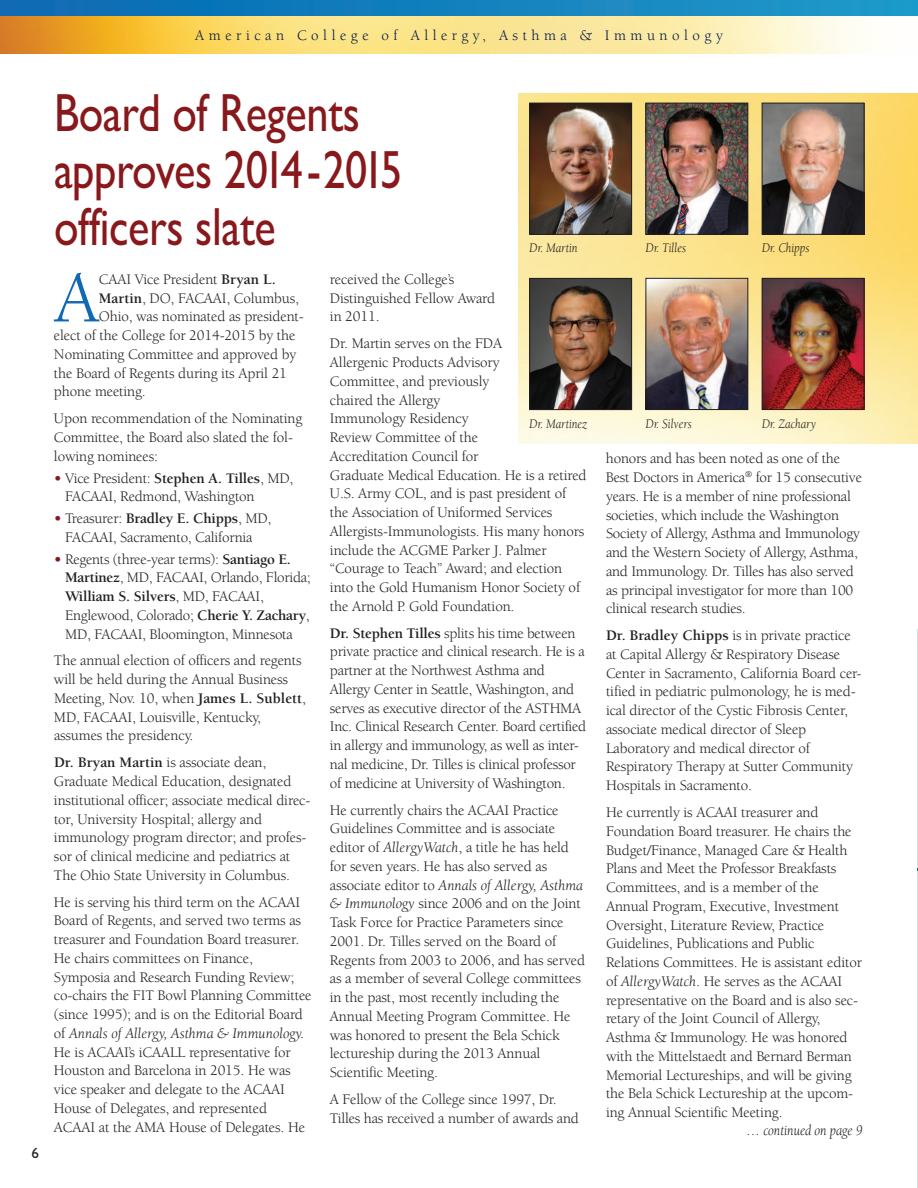
<style>
.page{position:relative;width:918px;height:1188px;background:#fff}
.page>*{position:absolute;margin:0;border:0;box-sizing:border-box;transform-origin:0 0}
.t1{font:73.95px "Berkeley";color:#1269b3}
.t2{font:54px/57px "Gill Sans";letter-spacing:-.01em;color:#88181b;scale:.82 1}
.t3{font:15px/18.8px "Berkeley";letter-spacing:-.01em;color:#231f20}
.t4{font:15px "Berkeley";letter-spacing:.3em;color:#001748}
.t5{font:italic 15px "Berkeley";letter-spacing:-.005em;color:#231f20;scale:.9 1}
.t6{font:15px "Gill Sans";color:#231f20}
.t7{font:italic 13.5px "Berkeley";letter-spacing:-.005em;color:#231f20;scale:.9 1}
.s1{font-weight:700}
.s2{font-weight:700;color:#88181b}
.s3{font-style:italic}
</style>
<div class="page">
<hr style="left:917px;top:629px;width:1px;height:559px;background:#cae1e1">
<img style="left:0;top:16px;width:860px;height:38px">
<div style="left:0;top:0;width:918px;height:16px;background:linear-gradient(to right,#0969b3,#1f9ac9)"></div>
<img style="left:518px;top:93px;width:400px;height:351px">
<img style="left:531px;top:105px;width:99px;height:128px">
<div style="left:529px;top:103px;width:103px;height:132px;border:1px solid #231f20"></div>
<img style="left:648px;top:105px;width:98px;height:128px">
<div style="left:646px;top:103px;width:102px;height:132px;border:1px solid #231f20"></div>
<img style="left:764px;top:105px;width:98px;height:128px">
<div style="left:762px;top:103px;width:102px;height:132px;border:1px solid #231f20"></div>
<img style="left:531px;top:280px;width:99px;height:128px">
<div style="left:529px;top:278px;width:103px;height:132px;border:1px solid #231f20"></div>
<img style="left:648px;top:280px;width:98px;height:128px">
<div style="left:646px;top:278px;width:102px;height:132px;border:1px solid #231f20"></div>
<img style="left:764px;top:280px;width:98px;height:128px">
<div style="left:762px;top:278px;width:102px;height:132px;border:1px solid #231f20"></div>
<p class="t4" style="left:195px;top:30px;width:529px">American College of Allergy, Asthma &amp; Immunology</p>
<p class="t6" style="left:32px;top:1144px;width:9px">6</p>
<h2 class="t2" style="left:54px;top:84px;width:426px">Board of Regents approves 2014-2015 officers slate</h2>
<p class="t7" style="left:529px;top:243px;width:55px">Dr. Martin</p>
<p class="t7" style="left:646px;top:243px;width:47px">Dr. Tilles</p>
<p class="t7" style="left:762px;top:243px;width:55px">Dr. Chipps</p>
<h1 class="t1" style="left:54px;top:269px;width:47px">A</h1>
<p class="t3" style="left:99px;top:271px;width:178px">CAAI Vice President <span class="s1">Bryan L.</span></p>
<p class="t3" style="left:99px;top:290px;width:202px"><span class="s1">Martin</span>, DO, FACAAI, Columbus,</p>
<p class="t3" style="left:99px;top:309px;width:207px">Ohio, was nominated as president-</p>
<p class="t3" style="left:54px;top:327px;width:243px">elect of the College for 2014-2015 by the</p>
<p class="t3" style="left:54px;top:346px;width:244px">Nominating Committee and approved by</p>
<p class="t3" style="left:54px;top:365px;width:235px">the Board of Regents during its April 21</p>
<p class="t3" style="left:54px;top:384px;width:93px">phone meeting.</p>
<p class="t3" style="left:54px;top:410px;width:250px">Upon recommendation of the Nominating<br>Committee, the Board also slated the fol&shy;lowing nominees:</p>
<p class="t3" style="left:65px;top:470px;width:230px;text-indent:-11px"><span class="s2">•</span> Vice President: <span class="s1">Stephen A. Tilles</span>, MD,<br>FACAAI, Redmond, Washington</p>
<p class="t3" style="left:54px;top:510px;width:219px;text-align:center"><span class="s2">•</span> Treasurer: <span class="s1">Bradley E. Chipps</span>, MD,<br>FACAAI, Sacramento, California</p>
<p class="t3" style="left:65px;top:551px;width:247px;text-indent:-11px"><span class="s2">•</span> Regents (three-year terms): <span class="s1">Santiago E.<br>Martinez</span>, MD, FACAAI, Orlando, Florida; <span class="s1">William S. Silvers</span>, MD, FACAAI, Englewood, Colorado; <span class="s1">Cherie Y. Zachary</span>, MD, FACAAI, Bloomington, Minnesota</p>
<p class="t3" style="left:54px;top:653px;width:254px">The annual election of officers and regents will be held during the Annual Business Meeting, Nov. 10, when <span class="s1">James L. Sublett</span>, MD, FACAAI, Louisville, Kentucky, assumes the presidency.</p>
<p class="t3" style="left:54px;top:754px;width:258px"><span class="s1">Dr. Bryan Martin</span> is associate dean, Graduate Medical Education, designated institutional officer; associate medical direc&shy;tor, University Hospital; allergy and immunology program director; and profes&shy;sor of clinical medicine and pediatrics at The Ohio State University in Columbus.</p>
<p class="t3" style="left:54px;top:894px;width:259px">He is serving his third term on the ACAAI Board of Regents, and served two terms as treasurer and Foundation Board treasurer.<br>He chairs committees on Finance, Symposia and Research Funding Review; co-chairs the FIT Bowl Planning Committee (since 1995); and is on the Editorial Board of <span class="s3">Annals of Allergy, Asthma &amp; Immunology.<br></span>He is ACAAI’s iCAALL representative for Houston and Barcelona in 2015. He was vice speaker and delegate to the ACAAI House of Delegates, and represented ACAAI at the AMA House of Delegates. He</p>
<p class="t3" style="left:330px;top:271px;width:167px">received the College’s<br>Distinguished Fellow Award in 2011.</p>
<p class="t3" style="left:330px;top:335px;width:258px">Dr. Martin serves on the FDA<br>Allergenic Products Advisory<br>Committee, and previously<br>chaired the Allergy<br>Immunology Residency<br>Review Committee of the<br>Accreditation Council for<br>Graduate Medical Education. He is a retired<br>U.S. Army COL, and is past president of the Association of Uniformed Services<br>Allergists-Immunologists. His many honors include the ACGME Parker J. Palmer “Courage to Teach” Award; and election into the Gold Humanism Honor Society of the Arnold P. Gold Foundation.</p>
<p class="t3" style="left:330px;top:625px;width:258px"><span class="s1">Dr. Stephen Tilles</span> splits his time between private practice and clinical research. He is a partner at the Northwest Asthma and Allergy Center in Seattle, Washington, and serves as executive director of the ASTHMA Inc. Clinical Research Center. Board certified in allergy and immunology, as well as inter&shy;nal medicine, Dr. Tilles is clinical professor of medicine at University of Washington.</p>
<p class="t3" style="left:330px;top:802px;width:257px">He currently chairs the ACAAI Practice Guidelines Committee and is associate editor of <span class="s3">AllergyWatch</span>, a title he has held for seven years. He has also served as associate editor to <span class="s3">Annals of Allergy, Asthma &amp; Immunology</span> since 2006 and on the Joint Task Force for Practice Parameters since 2001. Dr. Tilles served on the Board of Regents from 2003 to 2006, and has served as a member of several College committees in the past, most recently including the Annual Meeting Program Committee. He was honored to present the Bela Schick lectureship during the 2013 Annual Scientific Meeting.</p>
<p class="t3" style="left:330px;top:1091px;width:251px">A Fellow of the College since 1997, Dr.<br>Tilles has received a number of awards and</p>
<p class="t7" style="left:529px;top:418px;width:66px">Dr. Martinez</p>
<p class="t7" style="left:646px;top:418px;width:53px">Dr. Silvers</p>
<p class="t7" style="left:762px;top:418px;width:62px">Dr. Zachary</p>
<p class="t3" style="left:606px;top:451px;width:258px">honors and has been noted as one of the Best Doctors in America<sup>®</sup> for 15 consecutive years. He is a member of nine professional societies, which include the Washington Society of Allergy, Asthma and Immunology and the Western Society of Allergy, Asthma, and Immunology. Dr. Tilles has also served as principal investigator for more than 100 clinical research studies.</p>
<p class="t3" style="left:606px;top:627px;width:257px"><span class="s1">Dr. Bradley Chipps</span> is in private practice at Capital Allergy &amp; Respiratory Disease Center in Sacramento, California Board cer&shy;tified in pediatric pulmonology, he is med&shy;ical director of the Cystic Fibrosis Center, associate medical director of Sleep Laboratory and medical director of Respiratory Therapy at Sutter Community Hospitals in Sacramento.</p>
<p class="t3" style="left:606px;top:804px;width:257px">He currently is ACAAI treasurer and Foundation Board treasurer. He chairs the Budget/Finance, Managed Care &amp; Health Plans and Meet the Professor Breakfasts Committees, and is a member of the Annual Program, Executive, Investment Oversight, Literature Review, Practice Guidelines, Publications and Public Relations Committees. He is assistant editor of <span class="s3">AllergyWatch</span>. He serves as the ACAAI representative on the Board and is also sec&shy;retary of the Joint Council of Allergy, Asthma &amp; Immunology. He was honored with the Mittelstaedt and Bernard Berman Memorial Lectureships, and will be giving the Bela Schick Lectureship at the upcom&shy;ing Annual Scientific Meeting.</p>
<p class="t5" style="left:747px;top:1124px;width:130px">… continued on page 9</p>
</div>
